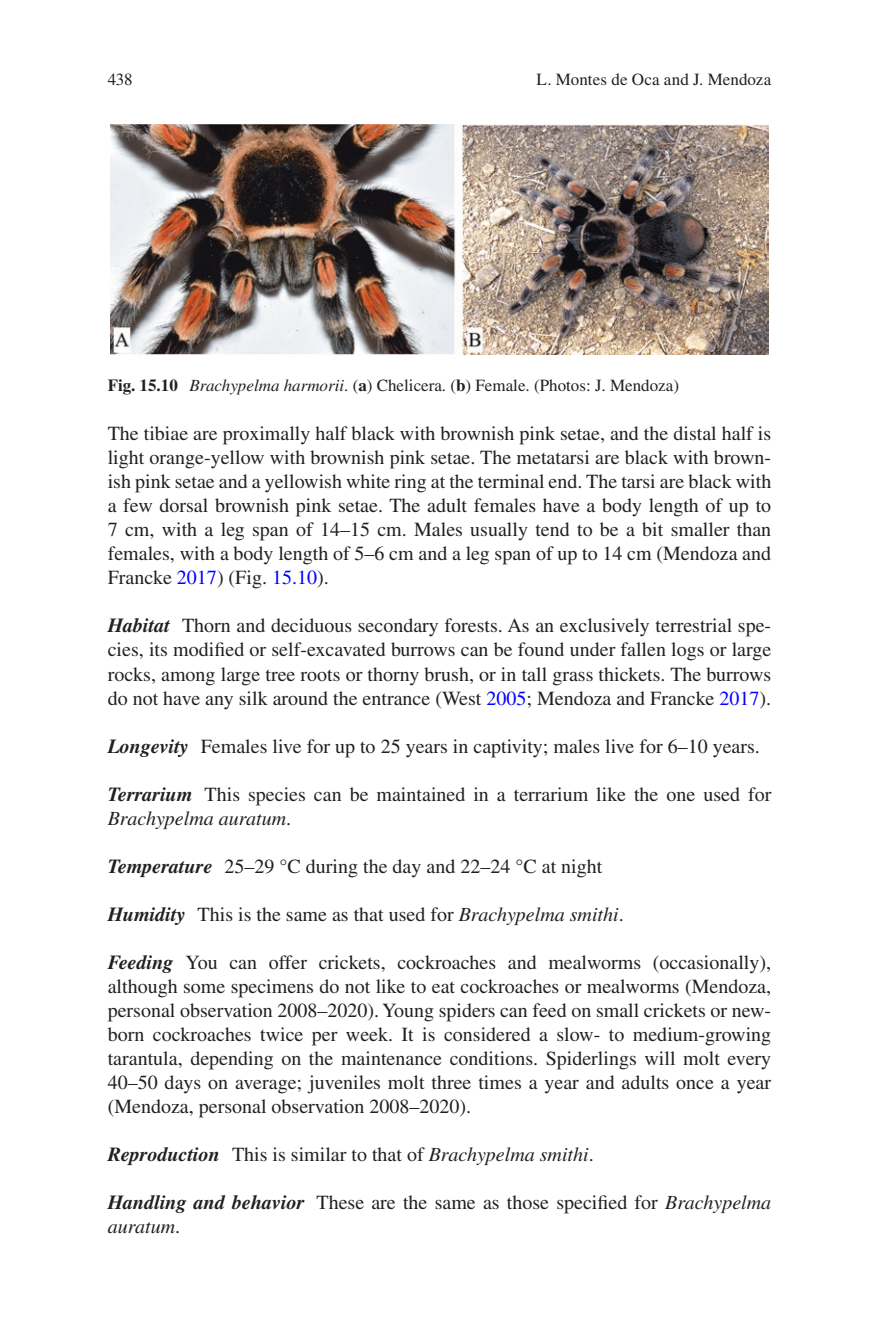
<style>
.page{position:relative;width:879px;height:1333px;background:#fff}
.page>*{position:absolute;margin:0;border:0;box-sizing:border-box;transform-origin:0 0}
.t1{font:20px/24px "Times LT Std";color:#231f20;text-align:justify}
.t2{font:17px "Times LT Std";color:#231f20}
.t3{font:17px "Times LT Std Roman 2";letter-spacing:.005em;color:#231f20}
.s1{font-weight:700}
.s2{font-style:italic}
.s3{color:#00f}
.s4{font-weight:700;font-style:italic}
</style>
<div class="page">
<img style="left:111px;top:124px;width:657px;height:231px">
<p class="t2" style="left:108px;top:70px;width:26px">438</p>
<p class="t3" style="left:536px;top:70px;width:236px">L. Montes de Oca and J. Mendoza</p>
<p class="t2" style="left:108px;top:375px;width:573px"><span class="s1">Fig. 15.10</span> <span class="s2">Brachypelma harmorii</span>. (<span class="s1">a</span>) Chelicera. (<span class="s1">b</span>) Female. (Photos: J. Mendoza)</p>
<p class="t1" style="left:108px;top:421px;width:665px">The tibiae are proximally half black with brownish pink setae, and the distal half is light orange-yellow with brownish pink setae. The metatarsi are black with brown&shy;ish pink setae and a yellowish white ring at the terminal end. The tarsi are black with a few dorsal brownish pink setae. The adult females have a body length of up to 7 cm, with a leg span of 14–15 cm. Males usually tend to be a bit smaller than females, with a body length of 5–6 cm and a leg span of up to 14 cm (Mendoza and Francke <span class="s3">2017</span>) (Fig. <span class="s3">15.10</span>).</p>
<p class="t1" style="left:108px;top:613px;width:665px"><span class="s4">Habitat</span> Thorn and deciduous secondary forests. As an exclusively terrestrial spe&shy;cies, its modified or self-excavated burrows can be found under fallen logs or large rocks, among large tree roots or thorny brush, or in tall grass thickets. The burrows do not have any silk around the entrance (West <span class="s3">2005</span>; Mendoza and Francke <span class="s3">2017</span>).</p>
<p class="t1" style="left:108px;top:733px;width:654px"><span class="s4">Longevity</span> Females live for up to 25 years in captivity; males live for 6–10 years.</p>
<p class="t1" style="left:108px;top:781px;width:665px"><span class="s4">Terrarium</span> This species can be maintained in a terrarium like the one used for<br><span class="s2">Brachypelma auratum</span>.</p>
<p class="t1" style="left:108px;top:853px;width:496px"><span class="s4">Temperature</span> 25–29 °C during the day and 22–24 °C at night</p>
<p class="t1" style="left:108px;top:901px;width:517px"><span class="s4">Humidity</span> This is the same as that used for <span class="s2">Brachypelma smithi</span>.</p>
<p class="t1" style="left:108px;top:949px;width:665px"><span class="s4">Feeding</span> You can offer crickets, cockroaches and mealworms (occasionally), although some specimens do not like to eat cockroaches or mealworms (Mendoza, personal observation 2008–2020). Young spiders can feed on small crickets or new&shy;born cockroaches twice per week. It is considered a slow- to medium-growing tarantula, depending on the maintenance conditions. Spiderlings will molt every 40–50 days on average; juveniles molt three times a year and adults once a year (Mendoza, personal observation 2008–2020).</p>
<p class="t1" style="left:108px;top:1141px;width:487px"><span class="s4">Reproduction</span> This is similar to that of <span class="s2">Brachypelma smithi</span>.</p>
<p class="t1" style="left:108px;top:1189px;width:665px"><span class="s4">Handling and behavior</span> These are the same as those specified for <span class="s2">Brachypelma auratum</span>.</p>
</div>
